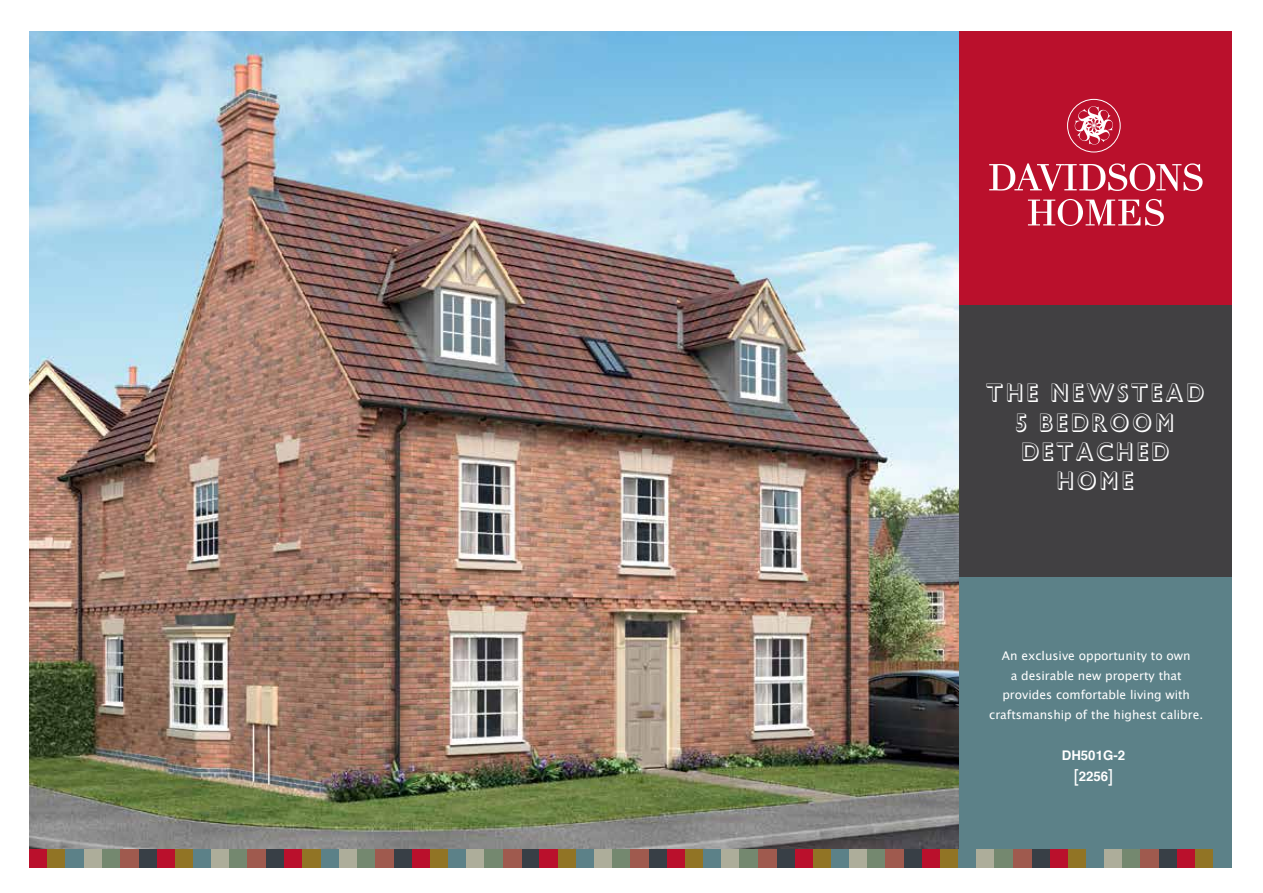
<style>
.page{position:relative;width:1263px;height:893px;background:#fff}
.page>*{position:absolute;margin:0;border:0;box-sizing:border-box;transform-origin:0 0}
.t1{font:24.45px/29.2px "Gill Sans Shadowed";letter-spacing:.1em;color:#fff;text-align:center}
.t2{font:700 13.2px/20.5px "Helvetica";color:#fff;text-align:center}
.t3{font:12px/19.5px "Lucida Sans Unicode";color:#fff;text-align:center}
.s1{font-weight:400;font-size:18px}
</style>
<div class="page">
<img style="left:29px;top:31px;width:931px;height:818px">
<div style="left:960px;top:576px;width:272px;height:274px;background:#5c8188"></div>
<div style="left:960px;top:303px;width:272px;height:274px;background:#414042"></div>
<div style="left:960px;top:31px;width:272px;height:274px;background:#ba102c"></div>
<svg style="left:989px;top:163px;width:213px;height:28px"></svg>
<svg style="left:1028px;top:199px;width:136px;height:27px"></svg>
<svg style="left:1067px;top:99px;width:54px;height:54px"></svg>
<div style="left:29px;top:849px;width:19px;height:18px;background:#ba102c"></div>
<div style="left:48px;top:849px;width:18px;height:18px;background:#917425"></div>
<div style="left:66px;top:849px;width:18px;height:18px;background:#5c8188"></div>
<div style="left:84px;top:849px;width:18px;height:18px;background:#adad9a"></div>
<div style="left:102px;top:849px;width:18px;height:18px;background:#74886f"></div>
<div style="left:138px;top:849px;width:19px;height:18px;background:#383f46"></div>
<div style="left:120px;top:849px;width:19px;height:18px;background:#9f5a4e"></div>
<div style="left:157px;top:849px;width:19px;height:18px;background:#ba102c"></div>
<div style="left:175px;top:849px;width:19px;height:18px;background:#917425"></div>
<div style="left:193px;top:849px;width:19px;height:18px;background:#5c8188"></div>
<div style="left:211px;top:849px;width:19px;height:18px;background:#adad9a"></div>
<div style="left:229px;top:849px;width:19px;height:18px;background:#74886f"></div>
<div style="left:266px;top:849px;width:19px;height:18px;background:#383f46"></div>
<div style="left:248px;top:849px;width:18px;height:18px;background:#9f5a4e"></div>
<div style="left:284px;top:849px;width:19px;height:18px;background:#ba102c"></div>
<div style="left:303px;top:849px;width:18px;height:18px;background:#917425"></div>
<div style="left:321px;top:849px;width:18px;height:18px;background:#5c8188"></div>
<div style="left:339px;top:849px;width:18px;height:18px;background:#adad9a"></div>
<div style="left:357px;top:849px;width:18px;height:18px;background:#74886f"></div>
<div style="left:394px;top:849px;width:18px;height:18px;background:#383f46"></div>
<div style="left:375px;top:849px;width:19px;height:18px;background:#9f5a4e"></div>
<div style="left:412px;top:849px;width:19px;height:18px;background:#ba102c"></div>
<div style="left:430px;top:849px;width:19px;height:18px;background:#917425"></div>
<div style="left:448px;top:849px;width:19px;height:18px;background:#5c8188"></div>
<div style="left:466px;top:849px;width:19px;height:18px;background:#adad9a"></div>
<div style="left:484px;top:849px;width:19px;height:18px;background:#74886f"></div>
<div style="left:521px;top:849px;width:19px;height:18px;background:#383f46"></div>
<div style="left:503px;top:849px;width:18px;height:18px;background:#9f5a4e"></div>
<div style="left:540px;top:849px;width:18px;height:18px;background:#ba102c"></div>
<div style="left:558px;top:849px;width:18px;height:18px;background:#917425"></div>
<div style="left:576px;top:849px;width:18px;height:18px;background:#5c8188"></div>
<div style="left:594px;top:849px;width:18px;height:18px;background:#adad9a"></div>
<div style="left:612px;top:849px;width:19px;height:18px;background:#74886f"></div>
<div style="left:649px;top:849px;width:18px;height:18px;background:#383f46"></div>
<div style="left:630px;top:849px;width:19px;height:18px;background:#9f5a4e"></div>
<div style="left:667px;top:849px;width:19px;height:18px;background:#ba102c"></div>
<div style="left:685px;top:849px;width:19px;height:18px;background:#917425"></div>
<div style="left:703px;top:849px;width:19px;height:18px;background:#5c8188"></div>
<div style="left:721px;top:849px;width:19px;height:18px;background:#adad9a"></div>
<div style="left:739px;top:849px;width:19px;height:18px;background:#74886f"></div>
<div style="left:776px;top:849px;width:19px;height:18px;background:#383f46"></div>
<div style="left:758px;top:849px;width:18px;height:18px;background:#9f5a4e"></div>
<div style="left:795px;top:849px;width:18px;height:18px;background:#ba102c"></div>
<div style="left:813px;top:849px;width:18px;height:18px;background:#917425"></div>
<div style="left:831px;top:849px;width:18px;height:18px;background:#5c8188"></div>
<div style="left:849px;top:849px;width:19px;height:18px;background:#adad9a"></div>
<div style="left:867px;top:849px;width:19px;height:18px;background:#74886f"></div>
<div style="left:904px;top:849px;width:18px;height:18px;background:#383f46"></div>
<div style="left:885px;top:849px;width:19px;height:18px;background:#9f5a4e"></div>
<div style="left:922px;top:849px;width:19px;height:18px;background:#ba102c"></div>
<div style="left:940px;top:849px;width:19px;height:18px;background:#917425"></div>
<div style="left:958px;top:849px;width:19px;height:18px;background:#5c8188"></div>
<div style="left:976px;top:849px;width:19px;height:18px;background:#adad9a"></div>
<div style="left:995px;top:849px;width:18px;height:18px;background:#74886f"></div>
<div style="left:1031px;top:849px;width:19px;height:18px;background:#383f46"></div>
<div style="left:1013px;top:849px;width:18px;height:18px;background:#9f5a4e"></div>
<div style="left:1050px;top:849px;width:18px;height:18px;background:#ba102c"></div>
<div style="left:1068px;top:849px;width:18px;height:18px;background:#917425"></div>
<div style="left:1086px;top:849px;width:18px;height:18px;background:#5c8188"></div>
<div style="left:1104px;top:849px;width:19px;height:18px;background:#adad9a"></div>
<div style="left:1122px;top:849px;width:19px;height:18px;background:#74886f"></div>
<div style="left:1159px;top:849px;width:18px;height:18px;background:#383f46"></div>
<div style="left:1140px;top:849px;width:19px;height:18px;background:#9f5a4e"></div>
<div style="left:1177px;top:849px;width:19px;height:18px;background:#ba102c"></div>
<div style="left:1195px;top:849px;width:19px;height:18px;background:#917425"></div>
<div style="left:1213px;top:849px;width:19px;height:18px;background:#5c8188"></div>
<h1 class="t1" style="left:986px;top:377px;width:219px">THE NEWSTEAD<br>5 BEDROOM<br>DETACHED<br>HOME</h1>
<p class="t3" style="left:989px;top:646px;width:215px">An exclusive opportunity to own<br>a desirable new property that provides comfortable living with craftsmanship of the highest calibre.</p>
<p class="t2" style="left:1062px;top:745px;width:65px">DH501G-2 <span class="s1">[</span>2256<span class="s1">]</span></p>
</div>
